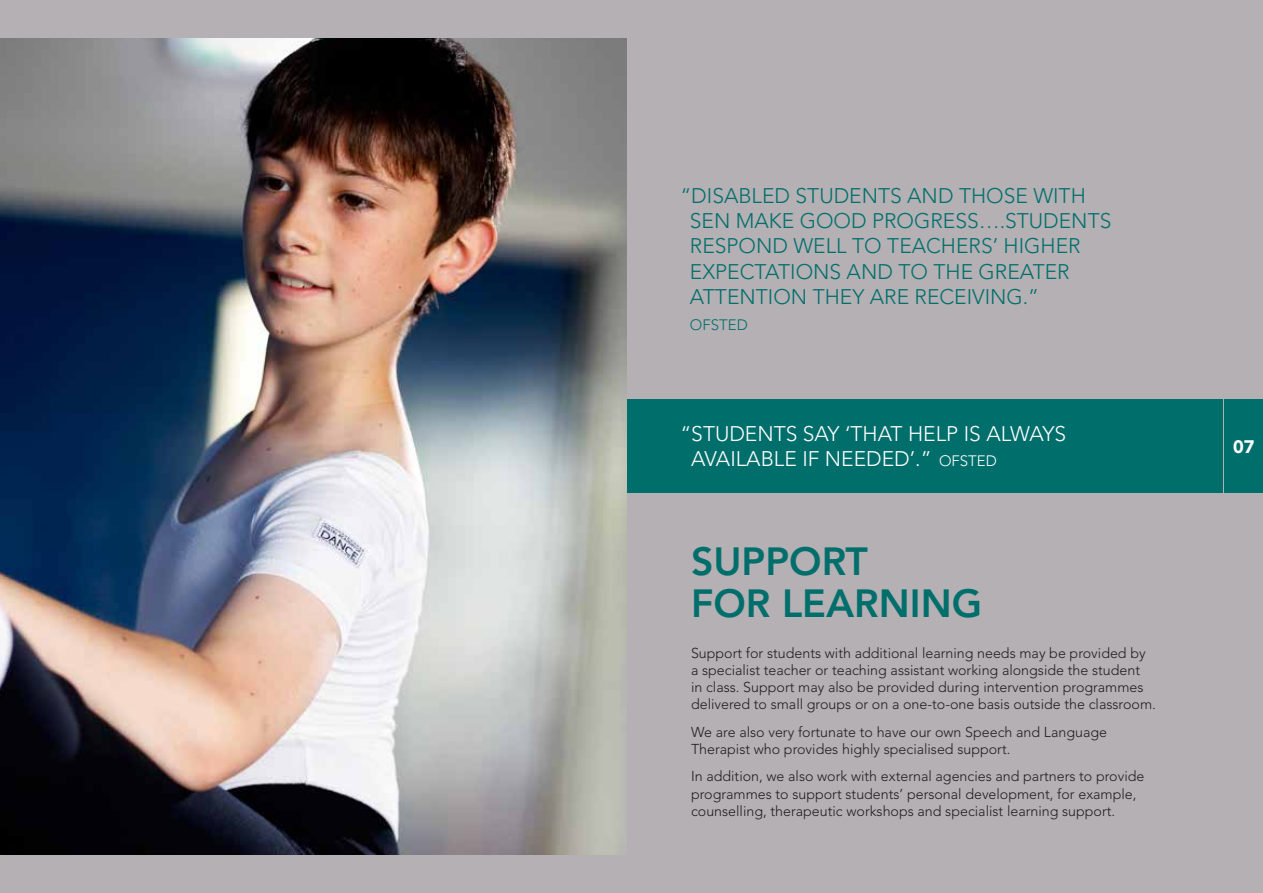
<style>
.page{position:relative;width:1263px;height:893px;background:#b5b0b4}
.page>*{position:absolute;margin:0;border:0;box-sizing:border-box;transform-origin:0 0}
.t1{font:800 39px/42px "Avenir";color:#006f6c}
.t2{font:300 21px/25.2px "Avenir";color:#006f6c}
.t3{font:300 21px/25.2px "Avenir";color:#fff}
.t4{font:900 18px "Avenir";color:#fff}
.t5{font:300 15px "Avenir";color:#006f6c}
.t6{font:300 14.25px/17.1px "Avenir";color:#20201f}
.s1{font-size:15px}
</style>
<div class="page">
<div style="left:1225px;top:400px;width:38px;height:93px;background:#006f6c"></div>
<div style="left:0;top:400px;width:1222px;height:93px;background:#006f6c"></div>
<img style="left:0;top:38px;width:626px;height:817px">
<h2 class="t2" style="left:690px;top:183px;width:397px;text-indent:-10px">“Disabled students and those with<br>SEN</h2>
<h2 class="t2" style="left:736px;top:208px;width:377px">make g ood prog ress….students</h2>
<h2 class="t2" style="left:690px;top:234px;width:27px">respo</h2>
<h2 class="t2" style="left:756px;top:234px;width:104px">nd well toteache</h2>
<h2 class="t2" style="left:968px;top:234px;width:43px">rs’ highe</h2>
<h2 class="t2" style="left:690px;top:234px;width:392px;text-indent:378px">r expectations and to the g reater attention they are receiving .”</h2>
<p class="t5" style="left:680px;top:316px;width:41px">O FSTED</p>
<h2 class="t3" style="left:691px;top:421px;width:376px;text-indent:-11px">“ Students say ‘that help is always avai lab leif</h2>
<h2 class="t3" style="left:825px;top:446px;width:145px">needed’.” <span class="s1">OFSTED</span></h2>
<h1 class="t1" style="left:691px;top:540px;width:293px">SUPPORT<br>FOR LEARNING</h1>
<p class="t6" style="left:691px;top:644px;width:466px">Support for students with additional learning needs may be provided by a specialist teacher or teaching assistant working alongside the student<br>in class. Support may also be provided during intervention programmes delivered to small groups or on a one-to-one basis outside the classroom.</p>
<p class="t6" style="left:691px;top:723px;width:417px">We are also very fortunate to have our own Speech and Language<br>Therapist who provides highly specialised support.</p>
<p class="t6" style="left:691px;top:768px;width:455px">In addition, we also work with external agencies and partners to provide programmes to support students’ personal development, for example, counselling, therapeutic workshops and specialist learning support.</p>
<p class="t4" style="left:1233px;top:436px;width:23px">07</p>
</div>
